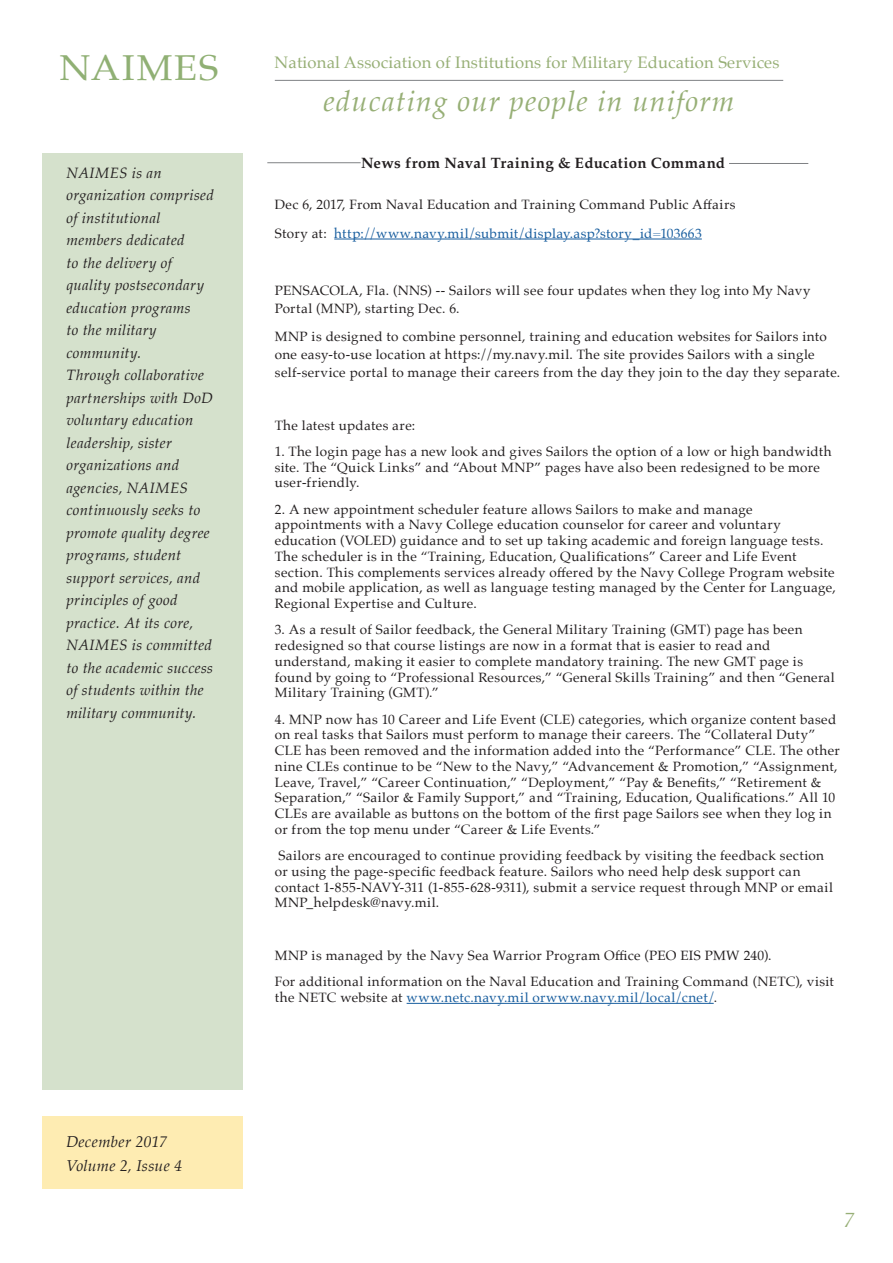
<style>
.page{position:relative;width:893px;height:1263px;background:#fff}
.page>*{position:absolute;margin:0;border:0;box-sizing:border-box;transform-origin:0 0}
.t1{font:36px "Palatino";letter-spacing:.045em;color:#90b074;scale:1.05 1}
.t2{font:italic 29.1px "Palatino";letter-spacing:.04em;color:#97af76}
.t3{font:italic 21px "Palatino";color:#97af76}
.t4{font:16.65px "Palatino";letter-spacing:.01em;color:#97af76}
.t5{font:italic 15.75px/24px "Palatino";letter-spacing:.015em;color:#231f20}
.t6{font:italic 15px/22.5px "Palatino";letter-spacing:.02em;color:#231f20}
.t7{font:700 15px "Palatino";letter-spacing:.025em;color:#231f20}
.t8{font:13.5px/15.8px "Palatino";letter-spacing:.025em;color:#231f20}
.t9{font:13.5px "Palatino";letter-spacing:.025em;color:#175d9e}
.s1{color:#231f20}
.s2{color:#175d9e}
</style>
<div class="page">
<div style="left:43px;top:1116px;width:200px;height:72px;background:#feecb2"></div>
<hr style="left:275px;top:80px;width:508px;height:1px;background:#808285">
<div style="left:42px;top:153px;width:200px;height:936px;background:#d5e1cc"></div>
<hr style="left:334px;top:239px;width:368px;height:1px;background:#175d9e">
<hr style="left:407px;top:1003px;width:307px;height:1px;background:#175d9e">
<hr style="left:729px;top:163px;width:79px;height:1px;background:#808285">
<hr style="left:267px;top:162px;width:94px;height:1px;background:#808285">
<h1 class="t1" style="left:59px;top:38px;width:153px">NAIMES</h1>
<p class="t4" style="left:275px;top:48px;width:506px">National Association of Institutions for Military Education Services</p>
<h2 class="t2" style="left:323px;top:76px;width:412px">educating our people in uniform</h2>
<p class="t6" style="left:66px;top:161px;width:149px">NAIMES is an organization comprised of institutional members dedicated<br>to the delivery of quality postsecondary education programs<br>to the military community.<br>Through collaborative partnerships with DoD voluntary education leadership, sister organizations and agencies, NAIMES continuously seeks to promote quality degree programs, student support services, and principles of good practice. At its core,<br>NAIMES is committed to the academic success of students within the military community.</p>
<p class="t5" style="left:66px;top:1129px;width:118px">December 2017<br>Volume 2, Issue 4</p>
<p class="t7" style="left:361px;top:150px;width:366px">News from Naval Training &amp; Education Command</p>
<p class="t8" style="left:275px;top:197px;width:462px">Dec 6, 2017, From Naval Education and Training Command Public Affairs</p>
<p class="t9" style="left:275px;top:222px;width:428px"><span class="s1">Story at:</span> http://www.navy.mil/submit/display.asp?story_id=103663</p>
<p class="t8" style="left:275px;top:281px;width:537px;line-height:18px">PENSACOLA, Fla. (NNS) -- Sailors will see four updates when they log into My Navy<br>Portal (MNP), starting Dec. 6.</p>
<p class="t8" style="left:275px;top:327px;width:567px;line-height:18px">MNP is designed to combine personnel, training and education websites for Sailors into one easy-to-use location at https://my.navy.mil. The site provides Sailors with a single self-service portal to manage their careers from the day they join to the day they separate.</p>
<p class="t8" style="left:275px;top:417px;width:142px">The latest updates are:</p>
<p class="t8" style="left:275px;top:443px;width:558px">1. The login page has a new look and gives Sailors the option of a low or high bandwidth site. The “Quick Links” and “About MNP” pages have also been redesigned to be more user-friendly.</p>
<p class="t8" style="left:275px;top:501px;width:562px">2. A new appointment scheduler feature allows Sailors to make and manage appointments with a Navy College education counselor for career and voluntary education (VOLED) guidance and to set up taking academic and foreign language tests.<br>The scheduler is in the “Training, Education, Qualifications” Career and Life Event section. This complements services already offered by the Navy College Program website and mobile application, as well as language testing managed by the Center for Language, Regional Expertise and Culture.</p>
<p class="t8" style="left:275px;top:622px;width:561px">3. As a result of Sailor feedback, the General Military Training (GMT) page has been redesigned so that course listings are now in a format that is easier to read and understand, making it easier to complete mandatory training. The new GMT page is found by going to “Professional Resources,” “General Skills Training” and then “General Military Training (GMT).”</p>
<p class="t8" style="left:275px;top:711px;width:566px">4. MNP now has 10 Career and Life Event (CLE) categories, which organize content based on real tasks that Sailors must perform to manage their careers. The “Collateral Duty” CLE has been removed and the information added into the “Performance” CLE. The other nine CLEs continue to be “New to the Navy,” “Advancement &amp; Promotion,” “Assignment, Leave, Travel,” “Career Continuation,” “Deployment,” “Pay &amp; Benefits,” “Retirement &amp; Separation,” “Sailor &amp; Family Support,” and “Training, Education, Qualifications.” All 10<br>CLEs are available as buttons on the bottom of the first page Sailors see when they log in or from the top menu under “Career &amp; Life Events.”</p>
<p class="t8" style="left:275px;top:848px;width:560px">Sailors are encouraged to continue providing feedback by visiting the feedback section or using the page-specific feedback feature. Sailors who need help desk support can contact 1-855-NAVY-311 (1-855-628-9311), submit a service request through MNP or email MNP_helpdesk@navy.mil.</p>
<p class="t8" style="left:275px;top:947px;width:498px">MNP is managed by the Navy Sea Warrior Program Office (PEO EIS PMW 240).</p>
<p class="t8" style="left:275px;top:974px;width:561px">For additional information on the Naval Education and Training Command (NETC), visit the NETC website at <span class="s2">www.netc.navy.mil orwww.navy.mil/local/cnet/</span>.</p>
<h3 class="t3" style="left:844px;top:1202px;width:12px">7</h3>
</div>
